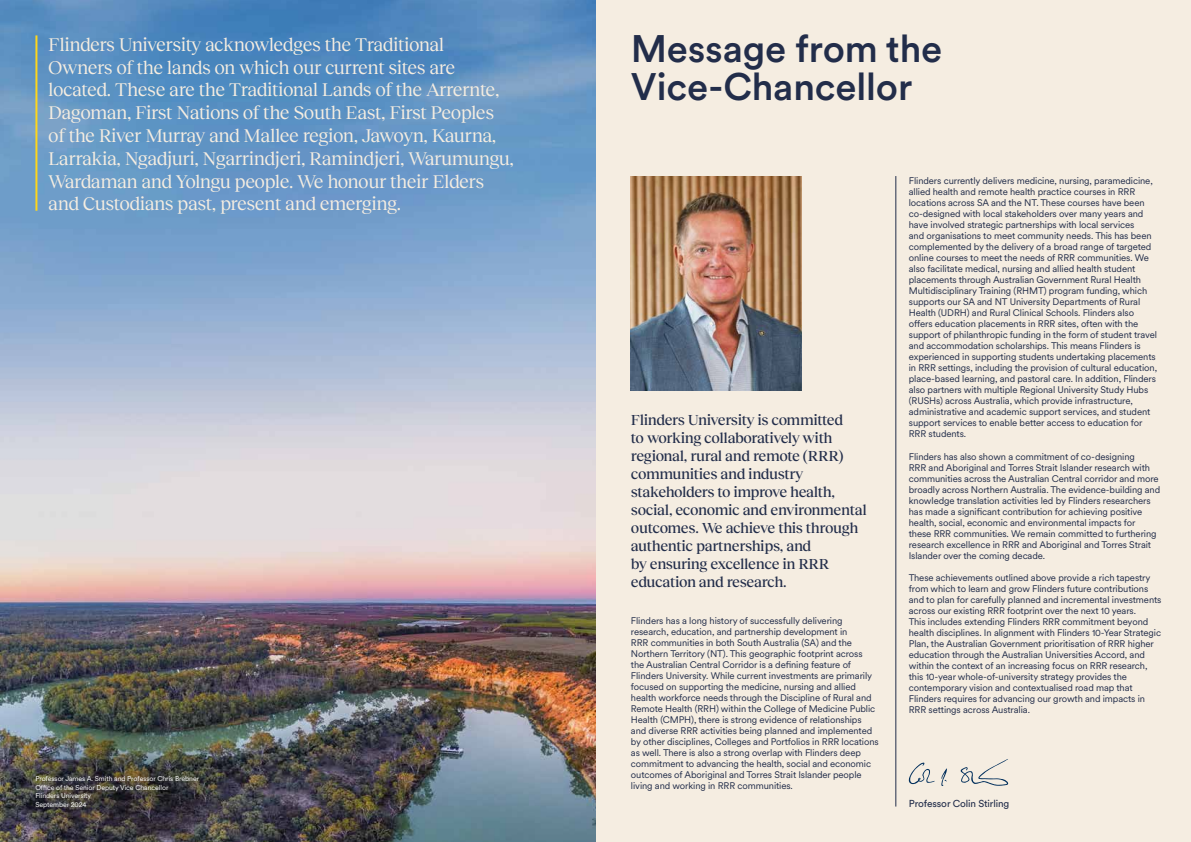
<style>
.page{position:relative;width:1191px;height:842px;background:#fff}
.page>*{position:absolute;margin:0;border:0;box-sizing:border-box;transform-origin:0 0}
.t1{font:500 38px/38px "Circular XX";letter-spacing:-.005em;color:#222d4a}
.t2{font:19px/22.8px "Reckless Neue";letter-spacing:-.025em;color:#f5ede1}
.t3{font:500 15px/18px "Reckless Neue";letter-spacing:-.025em;color:#222d4a}
.t4{font:10px "Circular XX";letter-spacing:-.01em;color:#222d4a}
.t5{font:9.5px/11px "Circular XX";letter-spacing:-.01em;color:#222d4a}
.t6{font:7px/8.4px "Circular XX";letter-spacing:-.01em;color:#fff}
</style>
<div class="page">
<div style="left:595px;top:0;width:596px;height:842px;background:#f5ede1"></div>
<img style="left:631px;top:176px;width:171px;height:214px">
<hr style="left:895px;top:176px;width:1px;height:630px;background:#222d4a">
<svg style="left:960px;top:759px;width:48px;height:27px"></svg>
<svg style="left:909px;top:763px;width:25px;height:21px"></svg>
<svg style="left:941px;top:768px;width:6px;height:18px"></svg>
<img style="left:0;top:0;width:595px;height:842px">
<img style="left:0;top:710px;width:242px;height:132px">
<hr style="left:35px;top:35px;width:2px;height:176px;background:#ffd61b">
<p class="t2" style="left:48px;top:31px;width:467px">Flinders University acknowledges the Traditional<br>Owners of the lands on which our current sites are located. These are the Traditional Lands of the Arrernte, Dagoman, First Nations of the South East, First Peoples of the River Murray and Mallee region, Jawoyn, Kaurna, Larrakia, Ngadjuri, Ngarrindjeri, Ramindjeri, Warumungu, Wardaman and Yolngu people. We honour their Elders and Custodians past, present and emerging.</p>
<p class="t6" style="left:35px;top:774px;width:165px">Professor James A. Smith and Professor Chris Brebner Office of the Senior Deputy Vice Chancellor<br>Flinders University<br>September 2024</p>
<h1 class="t1" style="left:631px;top:28px;width:313px">Message from the<br>Vice-Chancellor</h1>
<p class="t3" style="left:631px;top:409px;width:237px">Flinders University is committed<br>to working collaboratively with regional, rural and remote (RRR) communities and industry stakeholders to improve health, social, economic and environmental outcomes. We achieve this through authentic partnerships, and<br>by ensuring excellence in RRR education and research.</p>
<p class="t5" style="left:631px;top:615px;width:249px">Flinders has a long history of successfully delivering research, education, and partnership development in<br>RRR communities in both South Australia (SA) and the Northern Territory (NT). This geographic footprint across<br>the Australian Central Corridor is a defining feature of Flinders University. While current investments are primarily focused on supporting the medicine, nursing and allied health workforce needs through the Discipline of Rural and Remote Health (RRH) within the College of Medicine Public Health (CMPH), there is strong evidence of relationships and diverse RRR activities being planned and implemented by other disciplines, Colleges and Portfolios in RRR locations as well. There is also a strong overlap with Flinders deep commitment to advancing the health, social and economic outcomes of Aboriginal and Torres Strait Islander people living and working in RRR communities.</p>
<p class="t5" style="left:909px;top:175px;width:250px">Flinders currently delivers medicine, nursing, paramedicine, allied health and remote health practice courses in RRR locations across SA and the NT. These courses have been co-designed with local stakeholders over many years and have involved strategic partnerships with local services<br>and organisations to meet community needs. This has been complemented by the delivery of a broad range of targeted online courses to meet the needs of RRR communities. We also facilitate medical, nursing and allied health student placements through Australian Government Rural Health Multidisciplinary Training (RHMT) program funding, which supports our SA and NT University Departments of Rural Health (UDRH) and Rural Clinical Schools. Flinders also offers education placements in RRR sites, often with the support of philanthropic funding in the form of student travel and accommodation scholarships. This means Flinders is experienced in supporting students undertaking placements in RRR settings, including the provision of cultural education, place-based learning, and pastoral care. In addition, Flinders also partners with multiple Regional University Study Hubs (RUSHs) across Australia, which provide infrastructure, administrative and academic support services, and student support services to enable better access to education for RRR students.</p>
<p class="t5" style="left:909px;top:450px;width:253px">Flinders has also shown a commitment of co-designing<br>RRR and Aboriginal and Torres Strait Islander research with communities across the Australian Central corridor and more broadly across Northern Australia. The evidence-building and knowledge translation activities led by Flinders researchers has made a significant contribution for achieving positive health, social, economic and environmental impacts for these RRR communities. We remain committed to furthering research excellence in RRR and Aboriginal and Torres Strait Islander over the coming decade.</p>
<p class="t5" style="left:909px;top:572px;width:254px">These achievements outlined above provide a rich tapestry from which to learn and grow Flinders future contributions and to plan for carefully planned and incremental investments across our existing RRR footprint over the next 10 years.<br>This includes extending Flinders RRR commitment beyond health disciplines. In alignment with Flinders 10-Year Strategic Plan, the Australian Government prioritisation of RRR higher education through the Australian Universities Accord, and within the context of an increasing focus on RRR research, this 10-year whole-of-university strategy provides the contemporary vision and contextualised road map that Flinders requires for advancing our growth and impacts in RRR settings across Australia.</p>
<p class="t4" style="left:909px;top:796px;width:102px">Professor Colin Stirling</p>
</div>
